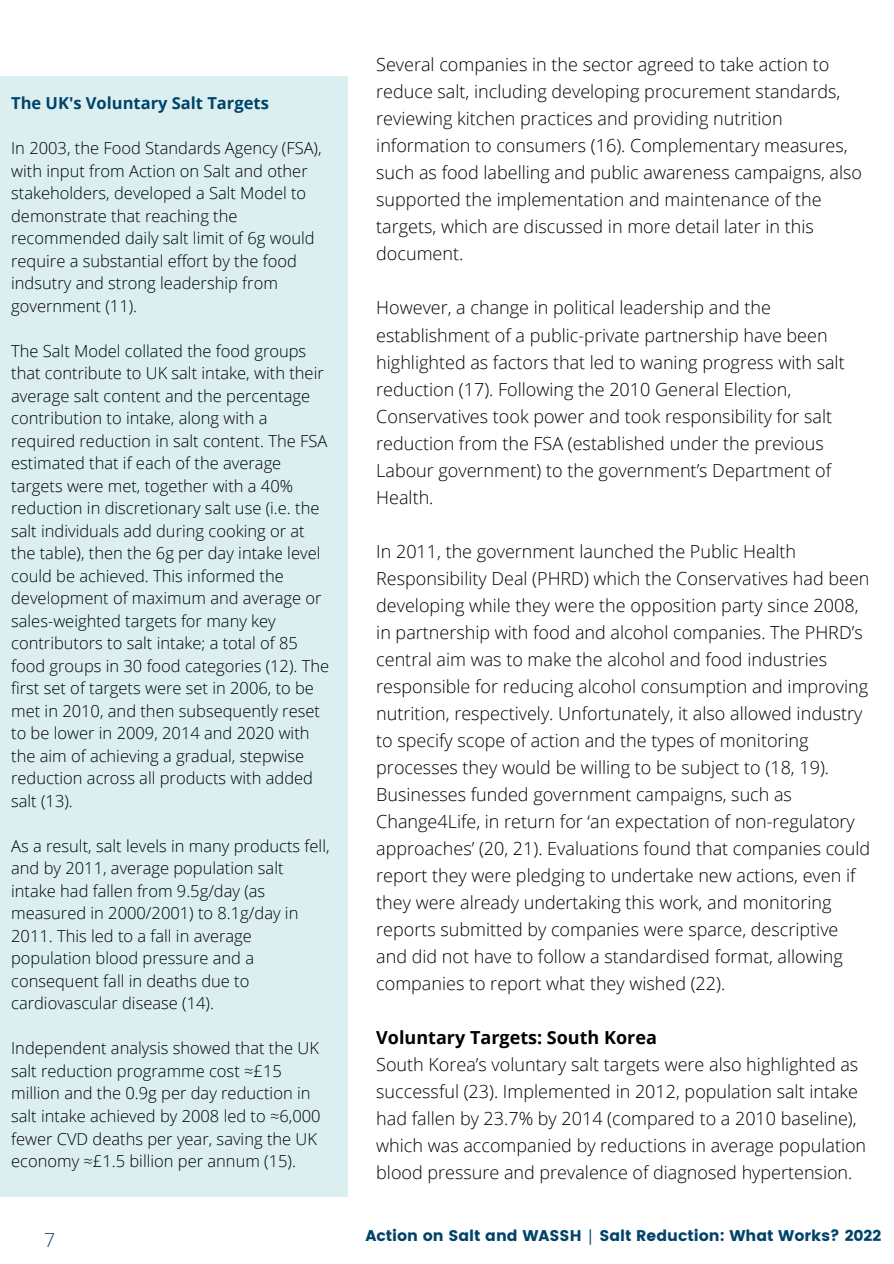
<style>
.page{position:relative;width:894px;height:1264px;background:#fff}
.page>*{position:absolute;margin:0;border:0;box-sizing:border-box;transform-origin:0 0}
.t1{font:300 19.5px "Open Sans";color:#274472}
.t2{font:300 18px/27px "Open Sans";color:#000}
.t3{font:300 16.5px/22.5px "Open Sans";color:#000}
.t4{font:700 16.5px "Open Sans";color:#004369}
.t5{font:15.45px "Poppins";color:#004369}
.s1{font-weight:700}
.s2{font-family:"Noto Sans Hebrew"}
</style>
<div class="page">
<div style="left:0;top:76px;width:347px;height:1120px;background:#dbeff1"></div>
<h2 class="t4" style="left:11px;top:91px;width:259px">The UK's Voluntary Salt Targets</h2>
<p class="t3" style="left:11px;top:136px;width:312px">In 2003, the Food Standards Agency (FSA), with input from Action on Salt and other stakeholders, developed a Salt Model to demonstrate that reaching the recommended daily salt limit of 6g would require a substantial effort by the food indsutry and strong leadership from government (11).</p>
<h2 class="t3" style="left:11px;top:339px;width:319px">The Salt Model collated the food groups that contribute to UK salt intake, with their average salt content and the percentage contribution to intake, along with a required reduction in salt content. The FSA estimated that if each of the average targets were met, together with a 40% reduction in discretionary salt use (i.e. the salt individuals add during cooking or at the table), then the 6g per day intake level could be achieved. This informed the development of maximum and average or sales-weighted targets for many key contributors to salt intake; a total of 85 food groups in 30 food categories (12). The first set of targets were set in 2006, to be met in 2010, and then subsequently reset to be lower in 2009, 2014 and 2020 with the aim of achieving a gradual, stepwise reduction across all products with added salt (13).</h2>
<h2 class="t3" style="left:11px;top:834px;width:320px">As a result, salt levels in many products fell, and by 2011, average population salt intake had fallen from 9.5g/day (as measured in 2000/2001) to 8.1g/day in 2011. This led to a fall in average population blood pressure and a consequent fall in deaths due to cardiovascular disease (14).</h2>
<h2 class="t3" style="left:11px;top:1036px;width:311px">Independent analysis showed that the UK salt reduction programme cost ≈£15 million and the 0.9g per day reduction in salt intake achieved by 2008 led to ≈6,000 fewer CVD deaths per year, saving the UK economy ≈£1.5 billion per annum (15).</h2>
<p class="t1" style="left:44px;top:1226px;width:13px">7</p>
<h1 class="t2" style="left:376px;top:51px;width:487px">Several companies in the sector agreed to take action to reduce salt, including developing procurement standards, reviewing kitchen practices and providing nutrition information to consumers (16). Complementary measures, such as food labelling and public awareness campaigns, also supported the implementation and maintenance of the targets, which are discussed in more detail later in this document.</h1>
<h2 class="t2" style="left:376px;top:294px;width:470px">However, a change in political leadership and the establishment of a public-private partnership have been highlighted as factors that led to waning progress with salt reduction (17). Following the 2010 General Election, Conservatives took power and took responsibility for salt reduction from the FSA (established under the previous Labour government) to the government’s Department of Health.</h2>
<h2 class="t2" style="left:376px;top:537px;width:495px">In 2011, the government launched the Public Health Responsibility Deal (PHRD) which the Conservatives had been developing while they were the opposition party since 2008, in partnership with food and alcohol companies. The PHRD’s central aim was to make the alcohol and food industries responsible for reducing alcohol consumption and improving nutrition, respectively. Unfortunately, it also allowed industry to specify scope of action and the types of monitoring processes they would be willing to be subject to (18, 19).<br>Businesses funded government campaigns, such as Change4Life, in return for ‘an expectation of non-regulatory approaches’ (20, 21). Evaluations found that companies could report they were pledging to undertake new actions, even if they were already undertaking this work, and monitoring reports submitted by companies were sparce, descriptive and did not have to follow a standardised format, allowing companies to report what they wished (22).</h2>
<h2 class="t2" style="left:376px;top:1023px;width:491px"><span class="s1">Voluntary Targets: South Korea<br></span>South Korea’s voluntary salt targets were also highlighted as successful (23). Implemented in 2012, population salt intake had fallen by 23.7% by 2014 (compared to a 2010 baseline), which was accompanied by reductions in average population blood pressure and prevalence of diagnosed hypertension.</h2>
<h2 class="t5" style="left:365px;top:1226px;width:517px">Action on Salt and WASSH <span class="s2">׀</span> Salt Reduction: What Works? 2022</h2>
</div>
